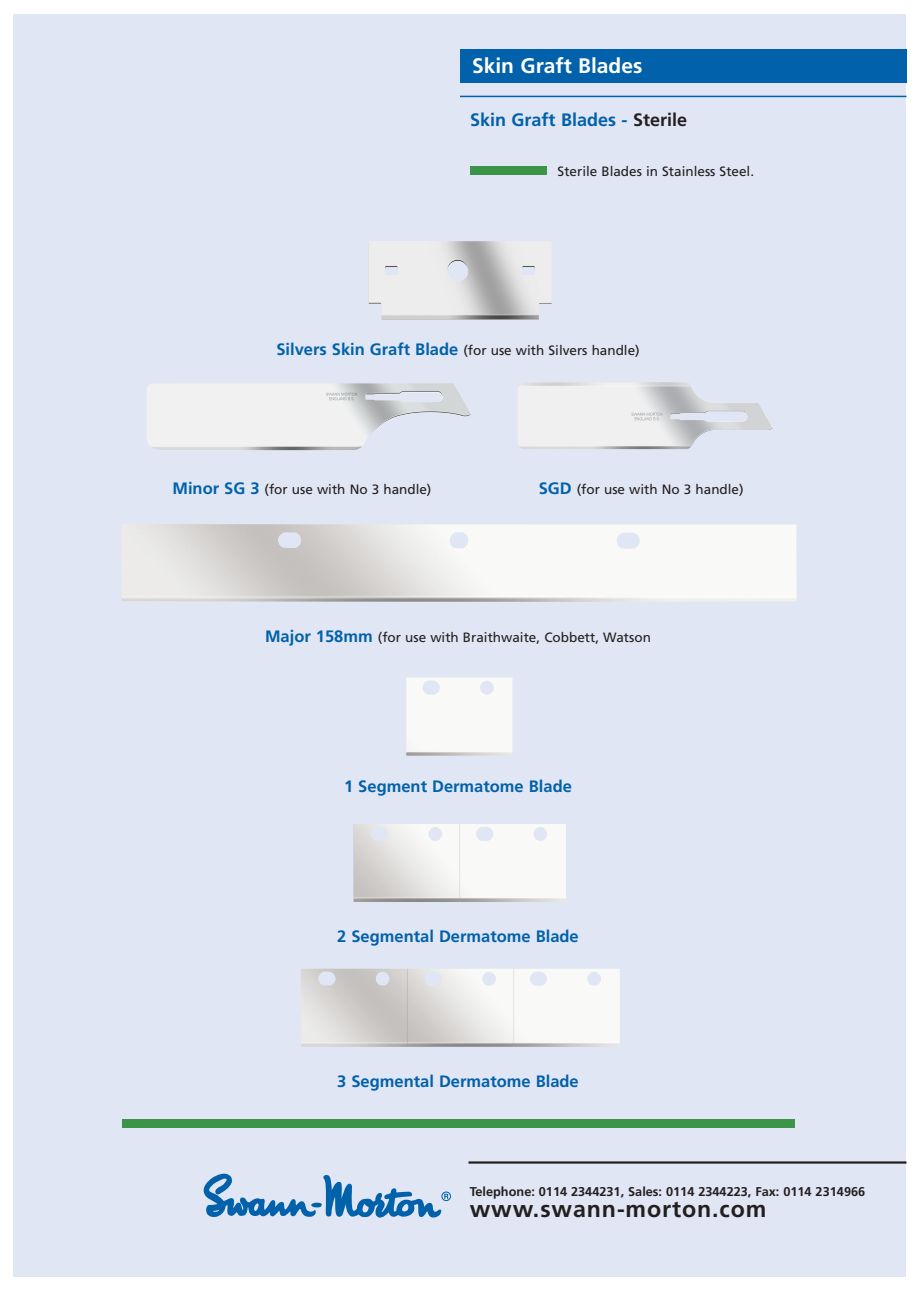
<style>
.page{position:relative;width:920px;height:1290px;background:#fff}
.page>*{position:absolute;margin:0;border:0;box-sizing:border-box;transform-origin:0 0}
.t1{font:700 23.25px "Frutiger";letter-spacing:.04em;color:#231f20}
.t2{font:700 21px "Frutiger";color:#fff}
.t3{font:700 18px "Frutiger";color:#0161aa}
.t4{font:700 16.5px "Frutiger";color:#0161aa}
.t5{font:13.5px "Frutiger";color:#231f20}
.t6{font:700 12.75px "Frutiger";color:#231f20}
.s1{color:#231f20}
.s2{font-weight:700;font-size:16.5px;color:#0161aa}
</style>
<div class="page">
<div style="left:14px;top:14px;width:892px;height:1262px;background:#e0e6f3"></div>
<hr style="left:460px;top:96px;width:446px;height:1px;background:#0161aa">
<div style="left:460px;top:50px;width:446px;height:33px;background:#0161aa"></div>
<div style="left:122px;top:1120px;width:672px;height:8px;background:#3b9448"></div>
<div style="left:470px;top:167px;width:77px;height:8px;background:#3b9448"></div>
<img style="left:121px;top:524px;width:676px;height:78px">
<img style="left:406px;top:678px;width:106px;height:78px">
<img style="left:354px;top:824px;width:212px;height:78px">
<img style="left:369px;top:241px;width:183px;height:79px">
<img style="left:147px;top:383px;width:324px;height:67px">
<img style="left:301px;top:969px;width:319px;height:78px">
<hr style="left:468px;top:1161px;width:438px;height:2px;background:#231f20">
<div style="left:441px;top:1192px;width:10px;height:9px;border:1px solid #0161aa;border-radius:50%"></div>
<svg style="left:204px;top:1174px;width:244px;height:44px"></svg>
<img style="left:518px;top:382px;width:255px;height:67px">
<h2 class="t2" style="left:472px;top:58px;width:172px">Skin Graft Blades</h2>
<h3 class="t3" style="left:470px;top:113px;width:219px">Skin Graft Blades - <span class="s1">Sterile</span></h3>
<p class="t5" style="left:558px;top:166px;width:198px">Sterile Blades in Stainless Steel.</p>
<p class="t5" style="left:276px;top:345px;width:365px"><span class="s2">Silvers Skin Graft Blade</span> (for use with Silvers handle)</p>
<p class="t5" style="left:172px;top:483px;width:260px"><span class="s2">Minor SG 3</span> (for use with No 3 handle)</p>
<p class="t5" style="left:539px;top:483px;width:206px"><span class="s2">SGD</span> (for use with No 3 handle)</p>
<p class="t5" style="left:265px;top:631px;width:387px"><span class="s2">Major 158mm</span> (for use with Braithwaite, Cobbett, Watson</p>
<p class="t4" style="left:344px;top:780px;width:229px">1 Segment Dermatome Blade</p>
<p class="t4" style="left:337px;top:930px;width:243px">2 Segmental Dermatome Blade</p>
<p class="t4" style="left:337px;top:1075px;width:243px">3 Segmental Dermatome Blade</p>
<p class="t6" style="left:470px;top:1186px;width:397px">Telephone: 0114 2344231, Sales: 0114 2344223, Fax: 0114 2314966</p>
<h1 class="t1" style="left:470px;top:1199px;width:298px">www.swann-morton.com</h1>
</div>
